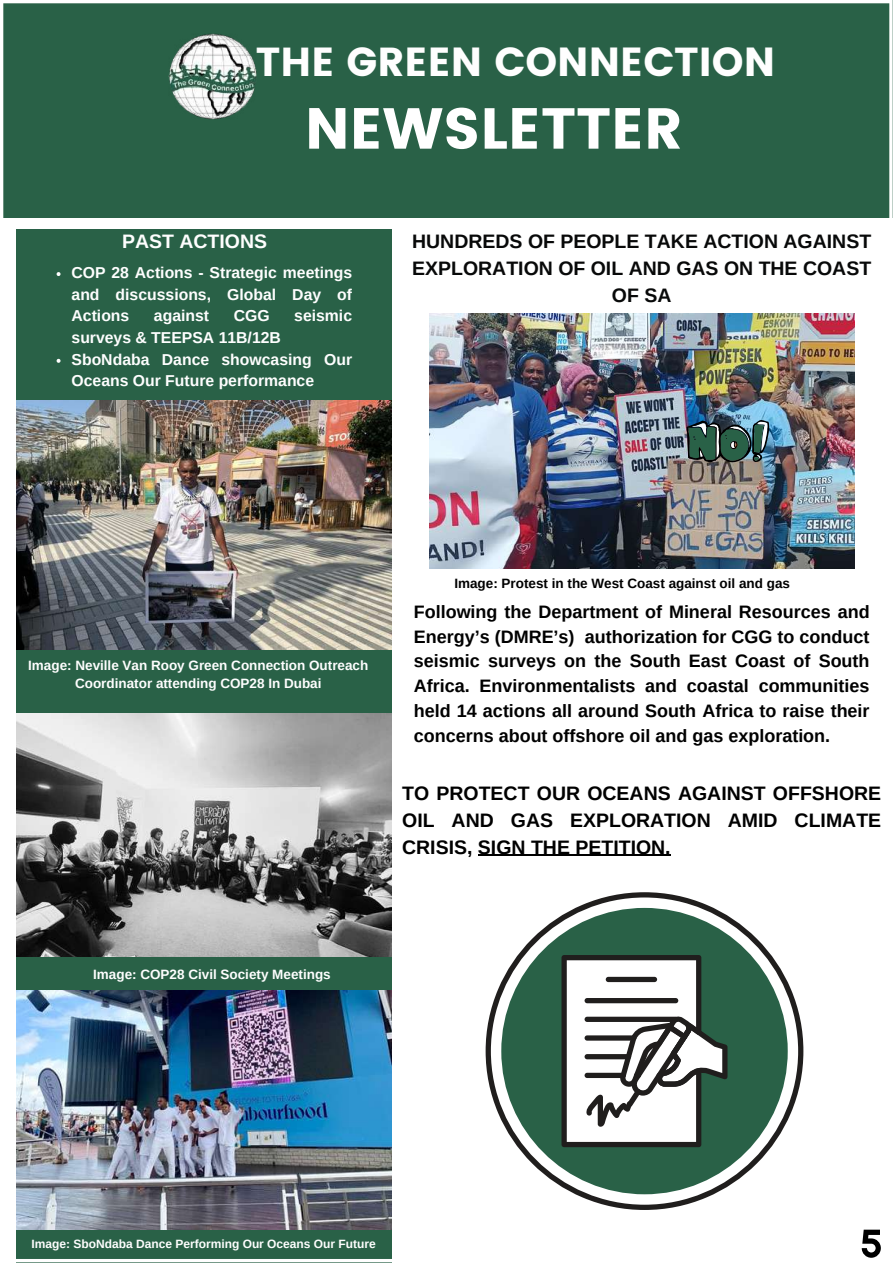
<style>
.page{position:relative;width:893px;height:1264px;background:#fff}
.page>*{position:absolute;margin:0;border:0;box-sizing:border-box;transform-origin:0 0}
.t1{font:57.6px "Poppins";color:#fff}
.t2{font:40.5px "Poppins";color:#fefefe}
.t3{font:700 19.5px/27px "Arimo";color:#000;text-align:justify}
.t4{font:700 19.5px/27px "Arimo";color:#080909;text-align:center}
.t5{font:700 19.5px "Arimo";color:#fefefe}
.t6{font:700 18px/24.8px "Arimo";color:#000;text-align:justify}
.t7{font:700 15.75px/21.8px "Arimo";color:#fefefe;text-align:justify}
.t8{font:700 13.5px/18px "Arimo";color:#fefefe;text-align:center}
.t9{font:700 13.5px "Arimo";color:#000}
.t10{font:700 12px "Arimo";color:#fefefe}
</style>
<div class="page">
<img style="left:3px;top:3px;width:887px;height:1256px">
<svg style="left:485px;top:892px;width:318px;height:317px"></svg>
<div style="left:501px;top:907px;width:286px;height:287px;background:#296147;border-radius:50%"></div>
<svg style="left:561px;top:955px;width:166px;height:192px;background:#aab0ad"></svg>
<hr style="left:478px;top:854px;width:192px;height:2px;background:#000">
<h2 class="t2" style="left:256px;top:39px;width:520px">THE GREEN CONNECTION</h2>
<h1 class="t1" style="left:305px;top:95px;width:379px">NEWSLETTER</h1>
<p class="t5" style="left:122px;top:230px;width:146px">PAST ACTIONS</p>
<p class="t7" style="left:72px;top:262px;width:282px">COP 28 Actions - Strategic meetings and discussions, Global Day of Actions</p>
<p class="t7" style="left:154px;top:305px;width:57px">against</p>
<p class="t7" style="left:234px;top:305px;width:37px">CGG</p>
<p class="t7" style="left:294px;top:305px;width:59px">seismic</p>
<p class="t7" style="left:72px;top:327px;width:282px;text-align:left">surveys &amp; TEEPSA 11B/12B<br>SboNdaba Dance showcasing Our<br>Oceans Our Future performance</p>
<p class="t4" style="left:412px;top:228px;width:460px">HUNDREDS OF PEOPLE TAKE ACTION AGAINST<br>EXPLORATION OF OIL AND GAS ON THE COAST<br>OF SA</p>
<p class="t8" style="left:28px;top:656px;width:341px">Image: Neville Van Rooy Green Connection Outreach<br>Coordinator attending COP28 In Dubai</p>
<p class="t9" style="left:454px;top:576px;width:337px">Image: Protest in the West Coast against oil and gas</p>
<p class="t6" style="left:414px;top:599px;width:457px">Following the Department of Mineral Resources and Energy’s (DMRE’s) authorization for CGG to conduct seismic surveys on the South East Coast of South Africa. Environmentalists and coastal communities held 14 actions all around South Africa to raise their concerns about offshore oil and gas exploration.</p>
<p class="t3" style="left:402px;top:779px;width:480px">TO PROTECT OUR OCEANS AGAINST OFFSHORE OIL AND GAS EXPLORATION AMID CLIMATE CRISIS, SIGN THE PETITION.</p>
<p class="t8" style="left:93px;top:964px;width:239px">Image: COP28 Civil Society Meetings</p>
<p class="t10" style="left:32px;top:1236px;width:346px">Image: SboNdaba Dance Performing Our Oceans Our Future</p>
</div>
